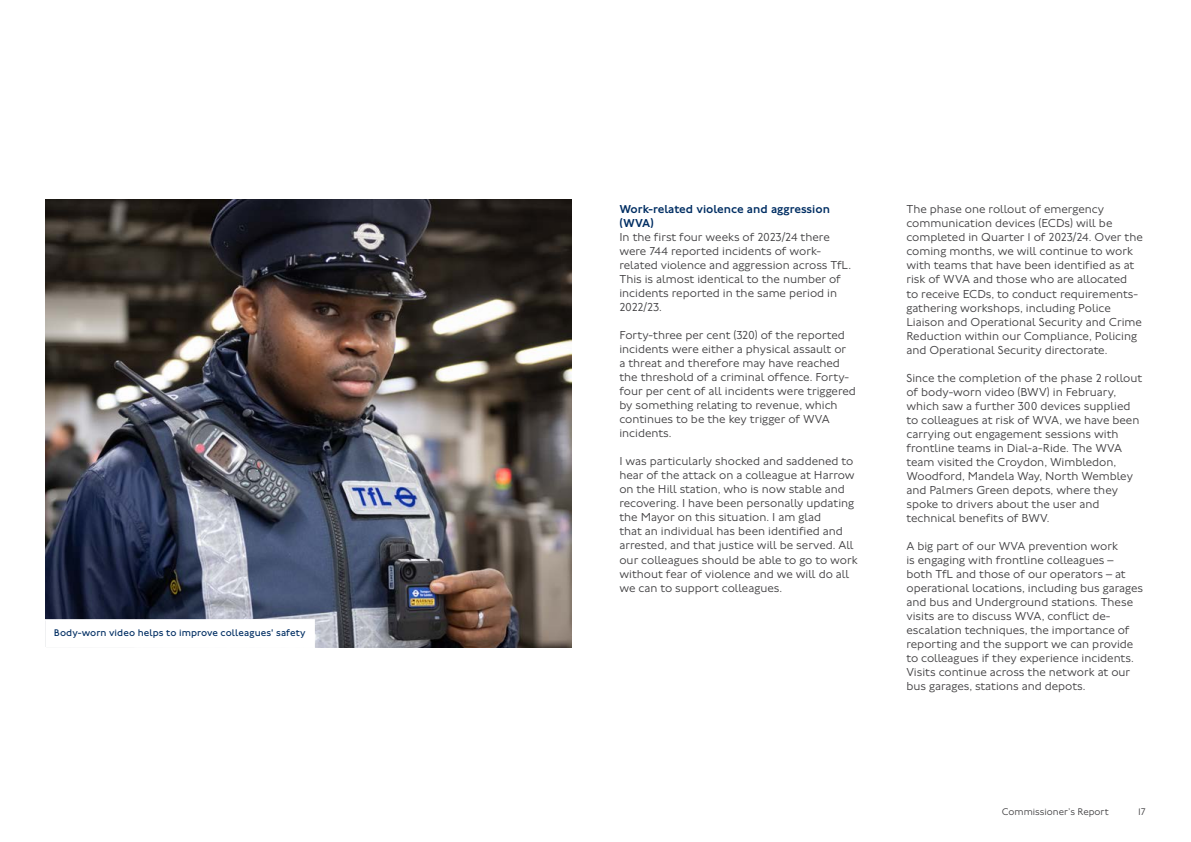
<style>
.page{position:relative;width:1191px;height:842px;background:#fff}
.page>*{position:absolute;margin:0;border:0;box-sizing:border-box;transform-origin:0 0}
.t1{font:300 12px/14px "Johnston 100";color:#414042}
.t2{font:500 12px/14px "Johnston 100";color:#002e63}
.t3{font:10px "Johnston 100";letter-spacing:.01em;color:#002e63}
.t4{font:300 10px "Johnston 100";color:#414042}
</style>
<div class="page">
<img style="left:45px;top:199px;width:526px;height:448px">
<svg style="left:45px;top:619px;width:269px;height:28px"></svg>
<p class="t3" style="left:54px;top:627px;width:253px">Body-worn video helps to improve colleagues' safety</p>
<p class="t2" style="left:619px;top:203px;width:212px">Work-related violence and aggression (WVA)</p>
<p class="t1" style="left:619px;top:231px;width:233px">In the first four weeks of 2023/24 there were 744 reported incidents of work&shy;related violence and aggression across TfL.<br>This is almost identical to the number of incidents reported in the same period in 2022/23.</p>
<p class="t1" style="left:619px;top:329px;width:238px">Forty-three per cent (320) of the reported incidents were either a physical assault or<br>a threat and therefore may have reached the threshold of a criminal offence. Forty&shy;four per cent of all incidents were triggered by something relating to revenue, which continues to be the key trigger of WVA incidents.</p>
<p class="t1" style="left:619px;top:455px;width:240px">I was particularly shocked and saddened to hear of the attack on a colleague at Harrow on the Hill station, who is now stable and recovering. I have been personally updating the Mayor on this situation. I am glad<br>that an individual has been identified and arrested, and that justice will be served. All our colleagues should be able to go to work without fear of violence and we will do all we can to support colleagues.</p>
<p class="t1" style="left:906px;top:203px;width:238px">The phase one rollout of emergency communication devices (ECDs) will be completed in Quarter 1 of 2023/24. Over the coming months, we will continue to work with teams that have been identified as at risk of WVA and those who are allocated<br>to receive ECDs, to conduct requirements&shy;gathering workshops, including Police Liaison and Operational Security and Crime Reduction within our Compliance, Policing and Operational Security directorate.</p>
<p class="t1" style="left:906px;top:371px;width:237px">Since the completion of the phase 2 rollout of body-worn video (BWV) in February, which saw a further 300 devices supplied to colleagues at risk of WVA, we have been carrying out engagement sessions with frontline teams in Dial-a-Ride. The WVA team visited the Croydon, Wimbledon, Woodford, Mandela Way, North Wembley and Palmers Green depots, where they spoke to drivers about the user and technical benefits of BWV.</p>
<p class="t1" style="left:906px;top:539px;width:238px">A big part of our WVA prevention work<br>is engaging with frontline colleagues –<br>both TfL and those of our operators – at operational locations, including bus garages and bus and Underground stations. These visits are to discuss WVA, conflict de&shy;escalation techniques, the importance of reporting and the support we can provide to colleagues if they experience incidents.<br>Visits continue across the network at our bus garages, stations and depots.</p>
<p class="t4" style="left:1002px;top:807px;width:108px">Commissioner’s Report</p>
<p class="t4" style="left:1138px;top:807px;width:9px">17</p>
</div>
